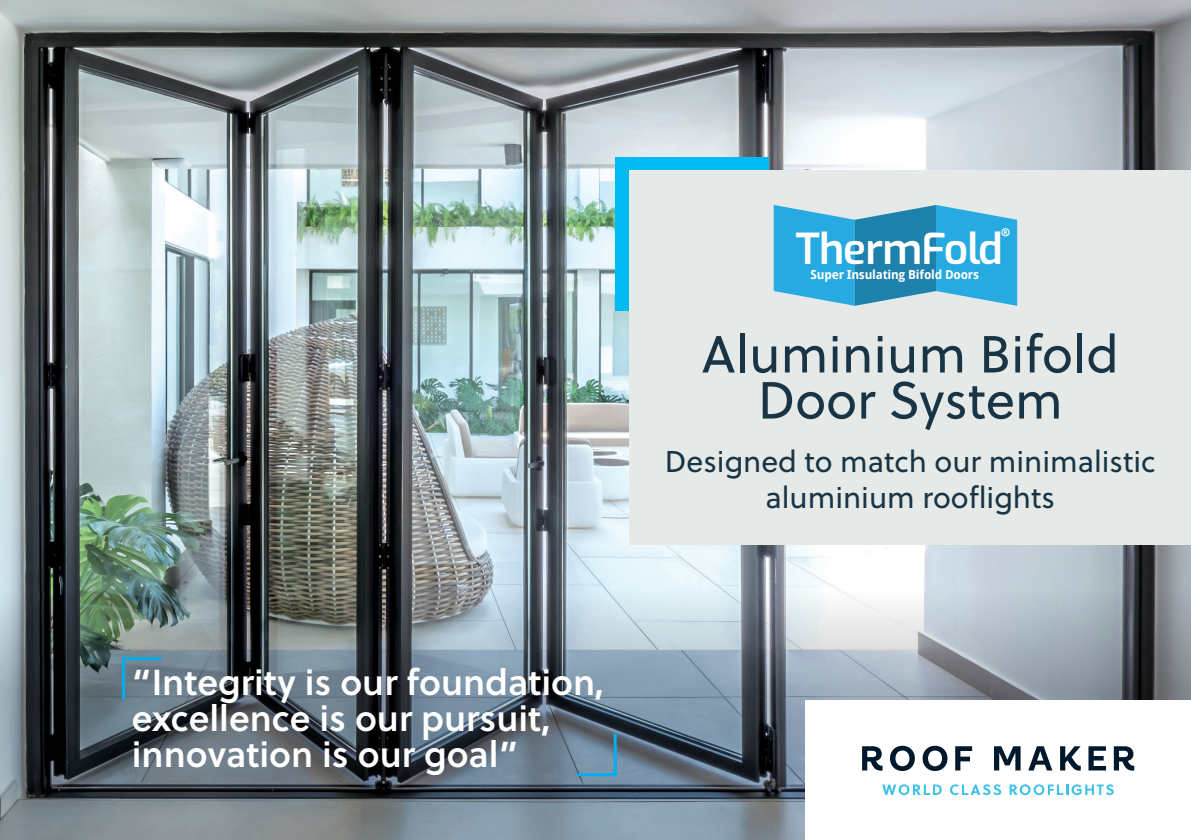
<style>
.page{position:relative;width:1191px;height:840px;background:#fff}
.page>*{position:absolute;margin:0;border:0;box-sizing:border-box;transform-origin:0 0}
.t1{font:52px/46px "Soleil";color:#193444;text-align:center}
.t2{font:42.6px "Exo";letter-spacing:-.02em;color:#fff}
.t3{font:36px/36px "Soleil Sb";color:#fff}
.t4{font:30px/36px "Soleil";color:#193444;text-align:center}
.t5{font:18px "Soleil";color:#fff}
.t6{font:700 12.4px "Droid Sans";letter-spacing:-.02em;color:#fff}
</style>
<div class="page">
<img style="left:0;top:0;width:1191px;height:574px">
<svg style="left:0;top:574px;width:1191px;height:265px;background:#737f88"></svg>
<div style="left:615px;top:157px;width:153px;height:153px;background:#00baf1"></div>
<div style="left:629px;top:170px;width:562px;height:374px;background:#e5eae8"></div>
<svg style="left:773px;top:205px;width:244px;height:100px;background:#3fa7d2"></svg>
<svg style="left:577px;top:733px;width:40px;height:42px;background:#648ba4"></svg>
<svg style="left:122px;top:657px;width:40px;height:42px;background:#5c8396"></svg>
<div style="left:805px;top:700px;width:386px;height:139px;background:#fff"></div>
<svg style="left:882px;top:784px;width:59px;height:10px"></svg>
<svg style="left:950px;top:784px;width:51px;height:10px"></svg>
<svg style="left:1009px;top:784px;width:104px;height:10px"></svg>
<svg style="left:862px;top:746px;width:20px;height:24px"></svg>
<svg style="left:890px;top:745px;width:25px;height:25px"></svg>
<svg style="left:922px;top:745px;width:25px;height:25px"></svg>
<svg style="left:955px;top:746px;width:17px;height:24px"></svg>
<svg style="left:994px;top:746px;width:26px;height:24px"></svg>
<svg style="left:1028px;top:746px;width:24px;height:24px"></svg>
<svg style="left:1060px;top:746px;width:20px;height:24px"></svg>
<svg style="left:1088px;top:746px;width:18px;height:24px"></svg>
<svg style="left:1113px;top:746px;width:21px;height:24px"></svg>
<p class="t3" style="left:132px;top:662px;width:474px">“Integrity is our foundation, excellence is our pursuit, innovation is our goal”</p>
<p class="t5" style="left:1000px;top:221px;width:12px">®</p>
<p class="t2" style="left:795px;top:217px;width:209px">ThermFold</p>
<p class="t6" style="left:810px;top:265px;width:170px">Super Insulating Bifold Doors</p>
<p class="t1" style="left:701px;top:329px;width:419px">Aluminium Bifold<br>Door System</p>
<p class="t4" style="left:665px;top:442px;width:492px">Designed to match our minimalistic aluminium rooflights</p>
</div>
